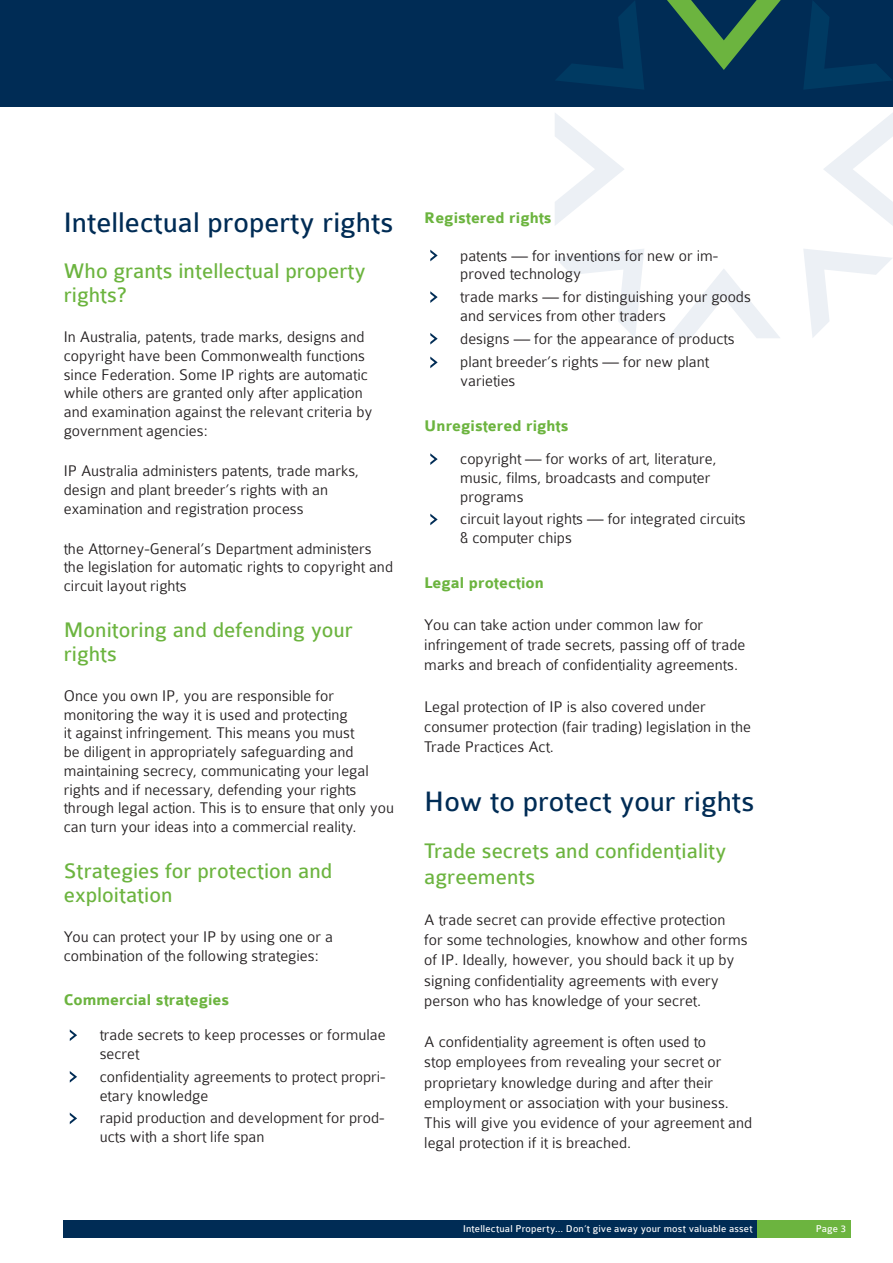
<style>
.page{position:relative;width:893px;height:1263px;background:#fff}
.page>*{position:absolute;margin:0;border:0;box-sizing:border-box;transform-origin:0 0}
.blue_Head{font:30px "Colaborate";color:#002c55}
.heads{font:22.5px/24.3px "Colaborate";color:#6cb43f}
.Body_Text{font:300 16.5px/18.8px "Colaborate";color:#231f20}
.blue_text{font:700 16.5px "Colaborate";color:#6cb43f}
.t1{font:10.5px "Colaborate";letter-spacing:.015em;color:#fff}
</style>
<div class="page">
<div style="left:0;top:0;width:893px;height:106px;background:#002c55"></div>
<div style="left:757px;top:1220px;width:93px;height:17px;background:#6cb43f"></div>
<div style="left:64px;top:1220px;width:693px;height:17px;background:#002c55"></div>
<svg style="left:667px;top:0;width:114px;height:70px"></svg>
<svg style="left:668px;top:269px;width:112px;height:69px"></svg>
<svg style="left:556px;top:1px;width:88px;height:88px"></svg>
<svg style="left:555px;top:113px;width:69px;height:112px"></svg>
<svg style="left:555px;top:249px;width:89px;height:89px"></svg>
<svg style="left:804px;top:1px;width:88px;height:88px"></svg>
<svg style="left:824px;top:113px;width:69px;height:113px"></svg>
<svg style="left:803px;top:249px;width:89px;height:89px"></svg>
<svg style="left:70px;top:1029px;width:7px;height:12px"></svg>
<svg style="left:70px;top:1071px;width:7px;height:12px"></svg>
<svg style="left:70px;top:1113px;width:7px;height:11px"></svg>
<svg style="left:430px;top:250px;width:8px;height:11px"></svg>
<svg style="left:430px;top:291px;width:8px;height:12px"></svg>
<svg style="left:430px;top:333px;width:8px;height:12px"></svg>
<svg style="left:430px;top:357px;width:8px;height:11px"></svg>
<svg style="left:430px;top:453px;width:8px;height:12px"></svg>
<svg style="left:430px;top:514px;width:8px;height:11px"></svg>
<p class="blue_Head" style="left:64px;top:207px;width:331px">Intellectual property rights</p>
<p class="heads" style="left:64px;top:259px;width:304px">Who grants intellectual property rights?</p>
<p class="Body_Text" style="left:64px;top:328px;width:310px">In Australia, patents, trade marks, designs and copyright have been Commonwealth functions since Federation. Some IP rights are automatic while others are granted only after application and examination against the relevant criteria by government agencies:</p>
<p class="Body_Text" style="left:64px;top:461px;width:297px">IP Australia administers patents, trade marks, design and plant breeder’s rights with an examination and registration process</p>
<p class="Body_Text" style="left:64px;top:539px;width:331px">the Attorney-General’s Department administers the legislation for automatic rights to copyright and circuit layout rights</p>
<p class="heads" style="left:64px;top:618px;width:291px">Monitoring and defending your rights</p>
<p class="Body_Text" style="left:64px;top:686px;width:332px">Once you own IP, you are responsible for monitoring the way it is used and protecting<br>it against infringement. This means you must<br>be diligent in appropriately safeguarding and maintaining secrecy, communicating your legal rights and if necessary, defending your rights through legal action. This is to ensure that only you can turn your ideas into a commercial reality.</p>
<p class="heads" style="left:64px;top:859px;width:270px">Strategies for protection and exploitation</p>
<p class="Body_Text" style="left:64px;top:927px;width:271px">You can protect your IP by using one or a combination of the following strategies:</p>
<p class="blue_text" style="left:64px;top:991px;width:167px">Commercial strategies</p>
<p class="Body_Text" style="left:100px;top:1026px;width:287px">trade secrets to keep processes or formulae secret</p>
<p class="Body_Text" style="left:100px;top:1067px;width:287px">confidentiality agreements to protect propri&shy;etary knowledge</p>
<p class="Body_Text" style="left:100px;top:1109px;width:286px">rapid production and development for prod&shy;ucts with a short life span</p>
<p class="blue_text" style="left:424px;top:210px;width:129px">Registered rights</p>
<p class="Body_Text" style="left:460px;top:246px;width:260px">patents — for inventions for new or im&shy;proved technology</p>
<p class="Body_Text" style="left:460px;top:288px;width:292px">trade marks — for distinguishing your goods and services from other traders</p>
<p class="Body_Text" style="left:460px;top:329px;width:276px">designs — for the appearance of products</p>
<p class="Body_Text" style="left:460px;top:353px;width:250px">plant breeder’s rights — for new plant varieties</p>
<p class="blue_text" style="left:424px;top:418px;width:146px">Unregistered rights</p>
<p class="Body_Text" style="left:460px;top:450px;width:258px">copyright — for works of art, literature, music, films, broadcasts and computer programs</p>
<p class="Body_Text" style="left:460px;top:510px;width:287px">circuit layout rights — for integrated circuits &amp; computer chips</p>
<p class="blue_text" style="left:424px;top:575px;width:121px">Legal protection</p>
<p class="Body_Text" style="left:424px;top:615px;width:323px;line-height:20.2px">You can take action under common law for infringement of trade secrets, passing off of trade marks and breach of confidentiality agreements.</p>
<p class="Body_Text" style="left:424px;top:696px;width:328px;line-height:20.2px">Legal protection of IP is also covered under consumer protection (fair trading) legislation in the<br>Trade Practices Act.</p>
<p class="blue_Head" style="left:424px;top:786px;width:331px">How to protect your rights</p>
<p class="heads" style="left:424px;top:838px;width:304px;line-height:25.8px">Trade secrets and confidentiality agreements</p>
<p class="Body_Text" style="left:424px;top:910px;width:325px;line-height:20.2px">A trade secret can provide effective protection for some technologies, knowhow and other forms of IP. Ideally, however, you should back it up by signing confidentiality agreements with every person who has knowledge of your secret.</p>
<p class="Body_Text" style="left:424px;top:1032px;width:329px;line-height:20.2px">A confidentiality agreement is often used to<br>stop employees from revealing your secret or proprietary knowledge during and after their employment or association with your business.<br>This will give you evidence of your agreement and legal protection if it is breached.</p>
<p class="t1" style="left:463px;top:1223px;width:291px">Intellectual Property… Don’t give away your most valuable asset</p>
<p class="t1" style="left:816px;top:1223px;width:32px">Page 3</p>
</div>
